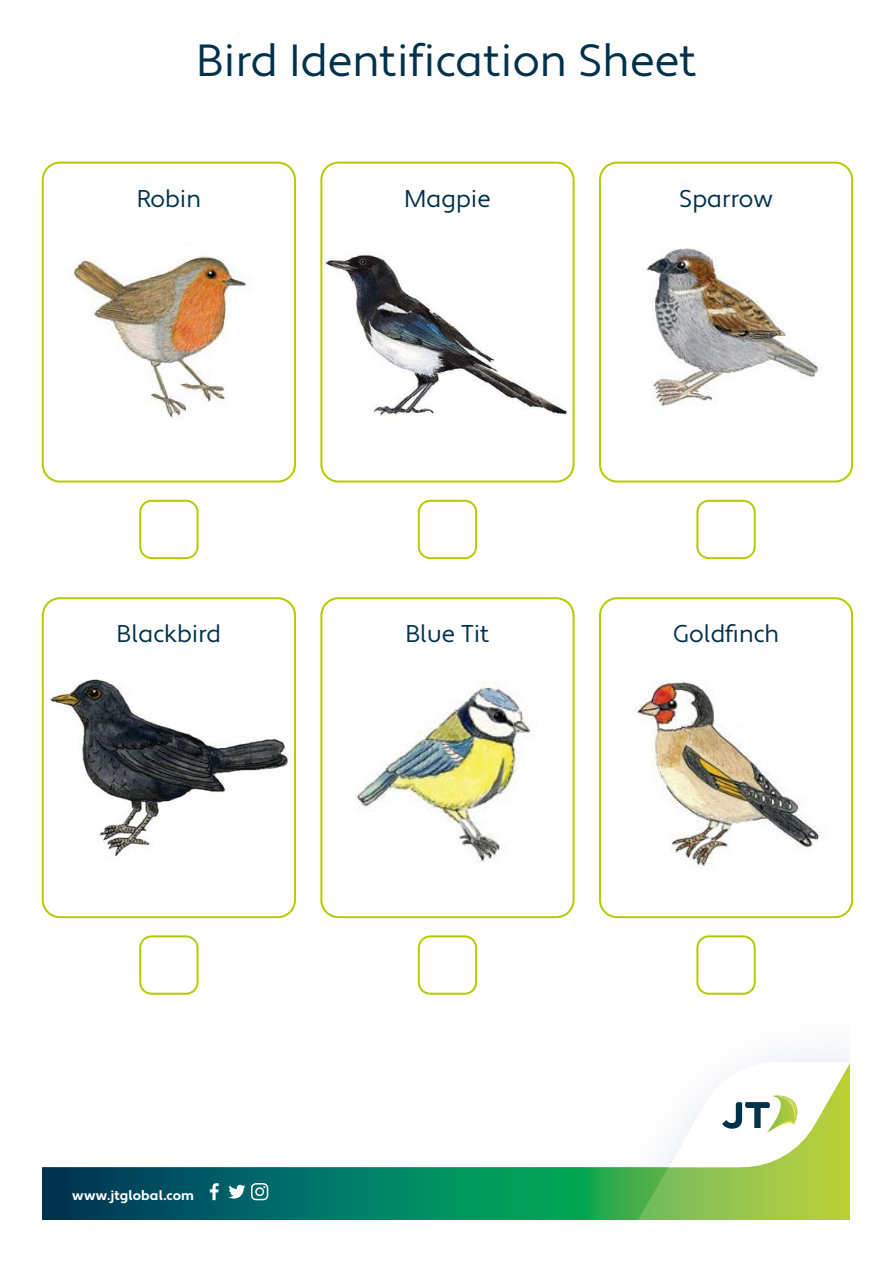
<style>
.page{position:relative;width:893px;height:1263px;background:#fff}
.page>*{position:absolute;margin:0;border:0;box-sizing:border-box;transform-origin:0 0}
.t1{font:45px "Apertura";color:#00324c}
.t2{font:24.3px "Apertura";color:#00324c}
.t3{font:700 13.5px "Apertura";letter-spacing:.01em;color:#fff}
</style>
<div class="page">
<svg style="left:43px;top:1167px;width:588px;height:53px;background:#03765e"></svg>
<svg style="left:41px;top:786px;width:813px;height:206px"></svg>
<svg style="left:762px;top:1052px;width:88px;height:10px"></svg>
<svg style="left:210px;top:1183px;width:9px;height:17px"></svg>
<svg style="left:228px;top:1185px;width:17px;height:13px"></svg>
<svg style="left:251px;top:1183px;width:17px;height:17px"></svg>
<svg style="left:631px;top:1062px;width:219px;height:158px"></svg>
<img style="left:776px;top:1096px;width:21px;height:23px">
<img style="left:73px;top:256px;width:174px;height:163px">
<div style="left:42px;top:162px;width:254px;height:321px;border:2px solid #b4cc04;border-radius:17px"></div>
<img style="left:325px;top:255px;width:242px;height:161px">
<div style="left:320px;top:162px;width:255px;height:321px;border:2px solid #b4cc04;border-radius:17px"></div>
<img style="left:644px;top:248px;width:178px;height:159px">
<div style="left:599px;top:162px;width:254px;height:321px;border:2px solid #b4cc04;border-radius:17px"></div>
<div style="left:139px;top:500px;width:60px;height:59px;border:2px solid #b4cc04;border-radius:11px"></div>
<div style="left:418px;top:500px;width:59px;height:59px;border:2px solid #b4cc04;border-radius:11px"></div>
<div style="left:696px;top:500px;width:60px;height:59px;border:2px solid #b4cc04;border-radius:11px"></div>
<img style="left:45px;top:679px;width:248px;height:186px">
<div style="left:42px;top:597px;width:254px;height:321px;border:2px solid #b4cc04;border-radius:17px"></div>
<img style="left:335px;top:681px;width:224px;height:201px">
<div style="left:320px;top:597px;width:255px;height:321px;border:2px solid #b4cc04;border-radius:17px"></div>
<img style="left:602px;top:680px;width:233px;height:198px">
<div style="left:599px;top:597px;width:254px;height:321px;border:2px solid #b4cc04;border-radius:17px"></div>
<div style="left:139px;top:935px;width:60px;height:60px;border:2px solid #b4cc04;border-radius:11px"></div>
<div style="left:418px;top:935px;width:59px;height:60px;border:2px solid #b4cc04;border-radius:11px"></div>
<div style="left:696px;top:935px;width:60px;height:60px;border:2px solid #b4cc04;border-radius:11px"></div>
<h1 class="t1" style="left:196px;top:34px;width:502px">Bird Identification Sheet</h1>
<p class="t2" style="left:137px;top:183px;width:66px">Robin</p>
<p class="t2" style="left:117px;top:619px;width:106px">Blackbird</p>
<p class="t2" style="left:404px;top:183px;width:88px">Magpie</p>
<p class="t2" style="left:405px;top:619px;width:86px">Blue Tit</p>
<p class="t2" style="left:679px;top:183px;width:95px">Sparrow</p>
<p class="t2" style="left:673px;top:619px;width:108px">Goldfinch</p>
<p class="t3" style="left:72px;top:1187px;width:123px">www.jtglobal.com</p>
</div>
